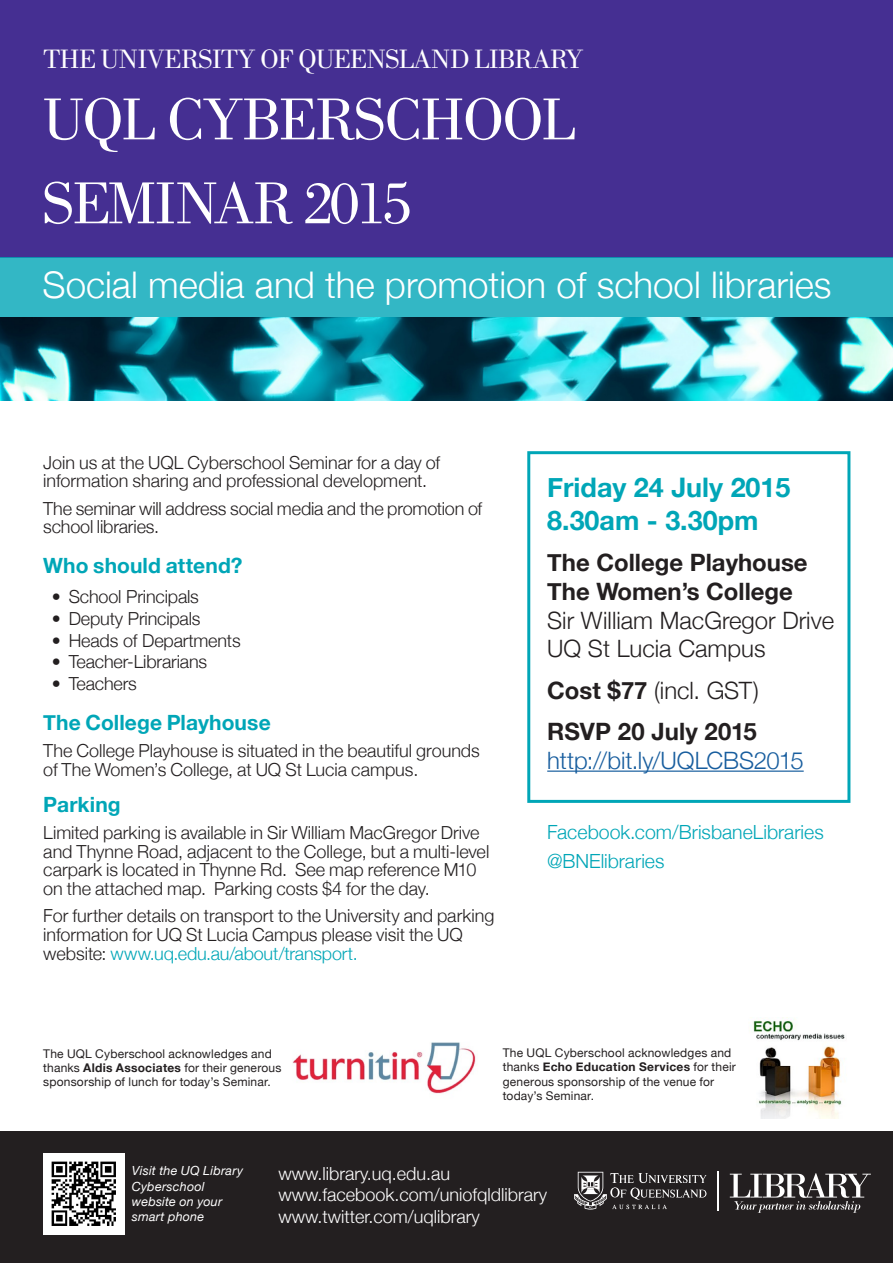
<style>
.page{position:relative;width:893px;height:1263px;background:#fff}
.page>*{position:absolute;margin:0;border:0;box-sizing:border-box;transform-origin:0 0}
.t1{font:60px "Bodoni";letter-spacing:-.04em;color:#fff}
.t2{font:300 36.75px "Helvetica Neue";color:#fff}
.t3{font:27px "Bodoni";letter-spacing:-.04em;color:#fff}
.t4{font:700 26.85px/32.2px "Helvetica Neue";color:#00a6b7}
.t5{font:300 23.85px "Helvetica Neue";color:#231f20}
.t6{font:700 23.85px "Helvetica Neue";color:#231f20}
.t7{font:300 23.85px "Helvetica Neue";letter-spacing:-.005em;color:#175d9e}
.Subhead{font:700 21px "Helvetica Neue";letter-spacing:.005em;color:#00a6b7}
.Intro_Text{font:300 19.5px "Helvetica Neue";color:#00a6b7}
.Intro_Text-2{font:300 18px/18.8px "Helvetica Neue";color:#231f20}
.t8{font:300 18px "Helvetica Neue";color:#fff}
._24x7{font:italic 12.6px/15.1px "Helvetica Neue";letter-spacing:.015em;color:#fff}
.pull_out_text{font:12px/14.2px "Helvetica Neue";letter-spacing:.015em;color:#231f20}
.s1{color:#00a6b7}
.s2{font-weight:700}
</style>
<div class="page">
<div style="left:0;top:1131px;width:893px;height:132px;background:#231f20"></div>
<div style="left:0;top:0;width:893px;height:257px;background:#452f92"></div>
<div style="left:0;top:257px;width:893px;height:66px;background:#33b7c5"></div>
<hr style="left:718px;top:1171px;width:1px;height:39px;background:#fff">
<svg style="left:574px;top:1172px;width:133px;height:37px"></svg>
<svg style="left:730px;top:1173px;width:141px;height:40px"></svg>
<img style="left:43px;top:1153px;width:81px;height:81px">
<img style="left:0;top:318px;width:893px;height:82px">
<hr style="left:547px;top:770px;width:257px;height:2px;background:#175d9e">
<div style="left:527px;top:451px;width:323px;height:352px;border:3px solid #00a6b7"></div>
<img style="left:753px;top:1017px;width:92px;height:101px">
<img style="left:292px;top:1042px;width:184px;height:52px">
<p class="t3" style="left:43px;top:44px;width:542px">THE UNIVERSITY OF QUEENSLAND LIBRARY</p>
<p class="t1" style="left:43px;top:84px;width:535px">UQL CYBERSCHOOL</p>
<p class="t1" style="left:43px;top:168px;width:371px">SEMINAR 2015</p>
<p class="t2" style="left:43px;top:255px;width:790px">Social media and the promotion of school libraries</p>
<p class="Intro_Text-2" style="left:43px;top:451px;width:398px">Join us at the UQL Cyberschool Seminar for a day of information sharing and professional development.</p>
<p class="Intro_Text-2" style="left:43px;top:497px;width:440px">The seminar will address social media and the promotion of school libraries.</p>
<p class="Subhead" style="left:43px;top:549px;width:201px">Who should attend?</p>
<p class="Intro_Text-2" style="left:52px;top:586px;width:149px">• School Principals</p>
<p class="Intro_Text-2" style="left:52px;top:608px;width:150px">• Deputy Principals</p>
<p class="Intro_Text-2" style="left:52px;top:630px;width:190px">• Heads of Departments</p>
<p class="Intro_Text-2" style="left:52px;top:651px;width:157px">• Teacher-Librarians</p>
<p class="Intro_Text-2" style="left:52px;top:673px;width:87px">• Teachers</p>
<p class="Subhead" style="left:43px;top:706px;width:229px">The College Playhouse</p>
<p class="Intro_Text-2" style="left:43px;top:740px;width:438px">The College Playhouse is situated in the beautiful grounds of The Women’s College, at UQ St Lucia campus.</p>
<p class="Subhead" style="left:43px;top:788px;width:79px">Parking</p>
<p class="Intro_Text-2" style="left:43px;top:822px;width:448px">Limited parking is available in Sir William MacGregor Drive and Thynne Road, adjacent to the College, but a multi-level carpark is located in Thynne Rd. See map reference M10 on the attached map. Parking costs $4 for the day.</p>
<p class="Intro_Text-2" style="left:43px;top:905px;width:453px">For further details on transport to the University and parking information for UQ St Lucia Campus please visit the UQ website: <span class="s1">www.uq.edu.au/about/transport.</span></p>
<p class="t4" style="left:547px;top:472px;width:245px">Friday 24 July 2015<br>8.30am - 3.30pm</p>
<p class="t6" style="left:547px;top:544px;width:262px">The College Playhouse</p>
<p class="t6" style="left:547px;top:573px;width:247px">The Women’s College</p>
<p class="t5" style="left:547px;top:601px;width:288px">Sir William MacGregor Drive</p>
<p class="t5" style="left:547px;top:629px;width:220px">UQ St Lucia Campus</p>
<p class="t5" style="left:547px;top:671px;width:213px"><span class="s2">Cost $77</span> (incl. GST)</p>
<p class="t6" style="left:547px;top:713px;width:211px">RSVP 20 July 2015</p>
<p class="t7" style="left:547px;top:741px;width:258px">http://bit.ly/UQLCBS2015</p>
<p class="Intro_Text" style="left:547px;top:816px;width:278px">Facebook.com/BrisbaneLibraries</p>
<p class="Intro_Text" style="left:547px;top:845px;width:119px">@BNElibraries</p>
<p class="pull_out_text" style="left:43px;top:1047px;width:240px">The UQL Cyberschool acknowledges and thanks <span class="s2">Aldis Associates</span> for their generous sponsorship of lunch for today’s Seminar.</p>
<p class="pull_out_text" style="left:503px;top:1046px;width:235px">The UQL Cyberschool acknowledges and thanks <span class="s2">Echo Education Services</span> for their generous sponsorship of the venue for today’s Seminar.</p>
<p class="_24x7" style="left:132px;top:1164px;width:113px">Visit the UQ Library<br>Cyberschool website on your smart phone</p>
<p class="t8" style="left:278px;top:1159px;width:173px">www.library.uq.edu.au</p>
<p class="t8" style="left:278px;top:1180px;width:270px">www.facebook.com/uniofqldlibrary</p>
<p class="t8" style="left:278px;top:1202px;width:203px">www.twitter.com/uqlibrary</p>
</div>
